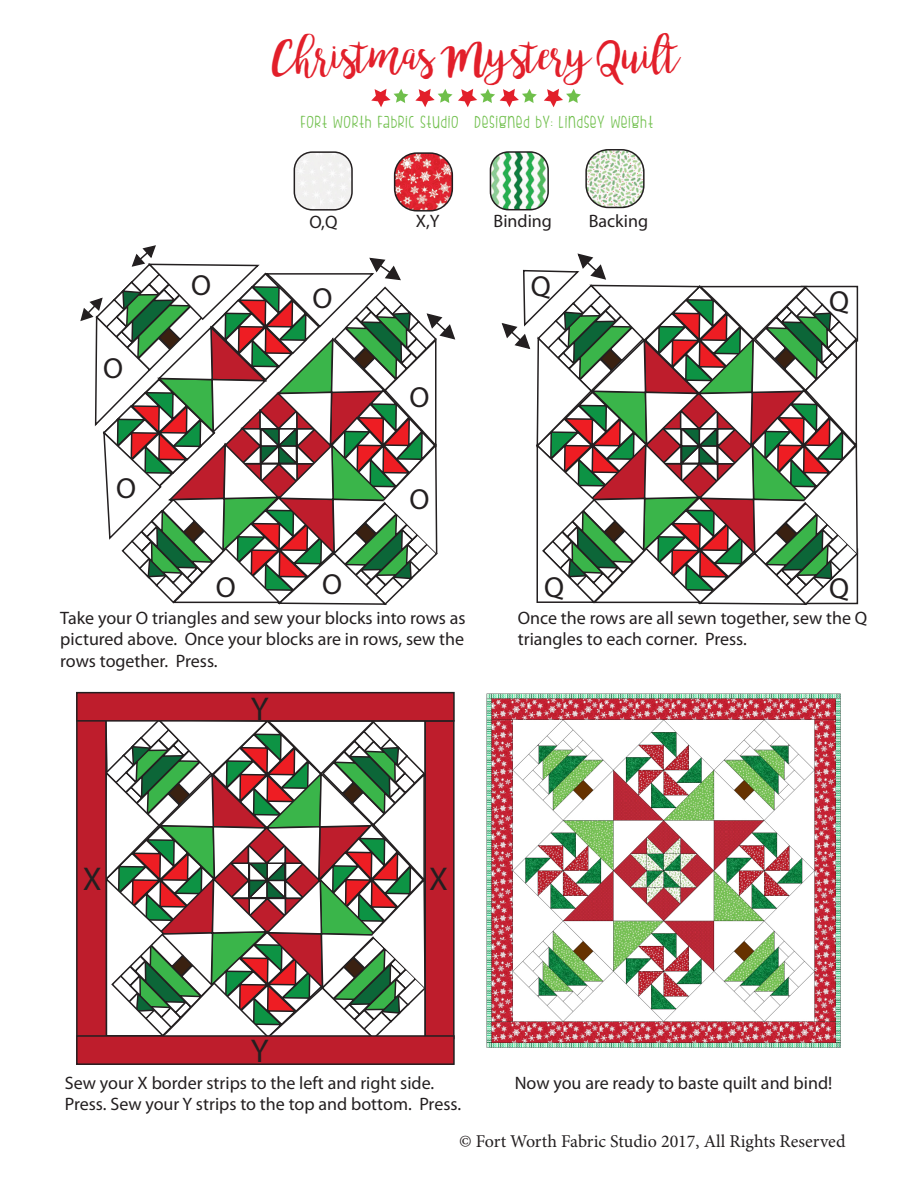
<style>
.page{position:relative;width:918px;height:1188px;background:#fff}
.page>*{position:absolute;margin:0;border:0;box-sizing:border-box;transform-origin:0 0}
.t1{font:45px "bromello";color:#e21f2a}
.t2{font:33px "Myriad Pro";color:#231f20}
.t3{font:29.1px "Myriad Pro";color:#231f20}
.t4{font:18px/21.6px "Myriad Pro";color:#231f20}
.t5{font:18px "FIS Hfingers";letter-spacing:.075em;color:#6fbf4b}
.t6{font:18px "Minion Pro";color:#231f20}
</style>
<div class="page">
<svg style="left:80px;top:245px;width:376px;height:360px"></svg>
<svg style="left:501px;top:253px;width:358px;height:352px"></svg>
<div style="left:425px;top:721px;width:29px;height:318px;background:#be1d2c"></div>
<div style="left:424px;top:720px;width:31px;height:319px;border:2px solid #231f20"></div>
<svg style="left:76px;top:722px;width:351px;height:313px"></svg>
<div style="left:77px;top:693px;width:377px;height:28px;background:#be1d2c"></div>
<div style="left:76px;top:692px;width:379px;height:30px;border:2px solid #231f20"></div>
<svg style="left:371px;top:89px;width:37px;height:18px"></svg>
<svg style="left:415px;top:89px;width:122px;height:18px"></svg>
<svg style="left:544px;top:89px;width:37px;height:18px"></svg>
<div style="left:77px;top:1036px;width:377px;height:28px;background:#be1d2c"></div>
<div style="left:76px;top:1035px;width:379px;height:30px;border:2px solid #231f20"></div>
<div style="left:294px;top:152px;width:58px;height:58px;background:#f1f0ef;border-radius:18px"></div>
<div style="left:294px;top:151px;width:59px;height:60px;border:2px solid #231f20;border-radius:18px"></div>
<svg style="left:490px;top:152px;width:58px;height:58px"></svg>
<div style="left:490px;top:151px;width:59px;height:59px;border:2px solid #231f20;border-radius:18px"></div>
<svg style="left:395px;top:153px;width:57px;height:58px;background:#de5157"></svg>
<div style="left:394px;top:152px;width:59px;height:60px;border:2px solid #231f20;border-radius:22px"></div>
<svg style="left:586px;top:150px;width:58px;height:57px"></svg>
<div style="left:585px;top:149px;width:60px;height:59px;border:2px solid #231f20;border-radius:22px"></div>
<img style="left:486px;top:693px;width:354px;height:354px">
<p class="t1" style="left:271px;top:27px;width:410px">Christmas Mystery Quilt</p>
<p class="t5" style="left:301px;top:112px;width:353px">FORT WORTH FABRIC STUDIO DESIGNED BY: LINDSEY WEIGHT</p>
<p class="t3" style="left:103px;top:350px;width:22px">O</p>
<p class="t3" style="left:116px;top:470px;width:22px">O</p>
<p class="t3" style="left:191px;top:267px;width:22px">O</p>
<p class="t4" style="left:310px;top:211px;width:29px">O,Q</p>
<p class="t4" style="left:416px;top:210px;width:25px">X,Y</p>
<p class="t4" style="left:494px;top:209px;width:60px">Binding</p>
<p class="t4" style="left:589px;top:209px;width:61px">Backing</p>
<p class="t3" style="left:313px;top:280px;width:22px">O</p>
<p class="t3" style="left:409px;top:379px;width:22px">O</p>
<p class="t3" style="left:409px;top:482px;width:22px">O</p>
<p class="t3" style="left:531px;top:268px;width:22px">Q</p>
<p class="t3" style="left:216px;top:569px;width:22px">O</p>
<p class="t3" style="left:322px;top:566px;width:22px">O</p>
<p class="t3" style="left:544px;top:569px;width:22px">Q</p>
<p class="t3" style="left:829px;top:283px;width:22px">Q</p>
<p class="t3" style="left:829px;top:570px;width:22px">Q</p>
<p class="t4" style="left:60px;top:607px;width:407px;text-align:justify">Take your O triangles and sew your blocks into rows as pictured above. Once your blocks are in rows, sew the rows together. Press.</p>
<p class="t2" style="left:251px;top:688px;width:19px">Y</p>
<p class="t4" style="left:518px;top:607px;width:351px">Once the rows are all sewn together, sew the Q triangles to each corner. Press.</p>
<p class="t2" style="left:83px;top:859px;width:20px">X</p>
<p class="t2" style="left:429px;top:859px;width:20px">X</p>
<p class="t2" style="left:251px;top:1031px;width:19px">Y</p>
<p class="t4" style="left:65px;top:1072px;width:398px">Sew your X border strips to the left and right side.<br>Press. Sew your Y strips to the top and bottom. Press.</p>
<p class="t4" style="left:515px;top:1072px;width:319px">Now you are ready to baste quilt and bind!</p>
<p class="t6" style="left:459px;top:1129px;width:388px">© Fort Worth Fabric Studio 2017, All Rights Reserved</p>
</div>
